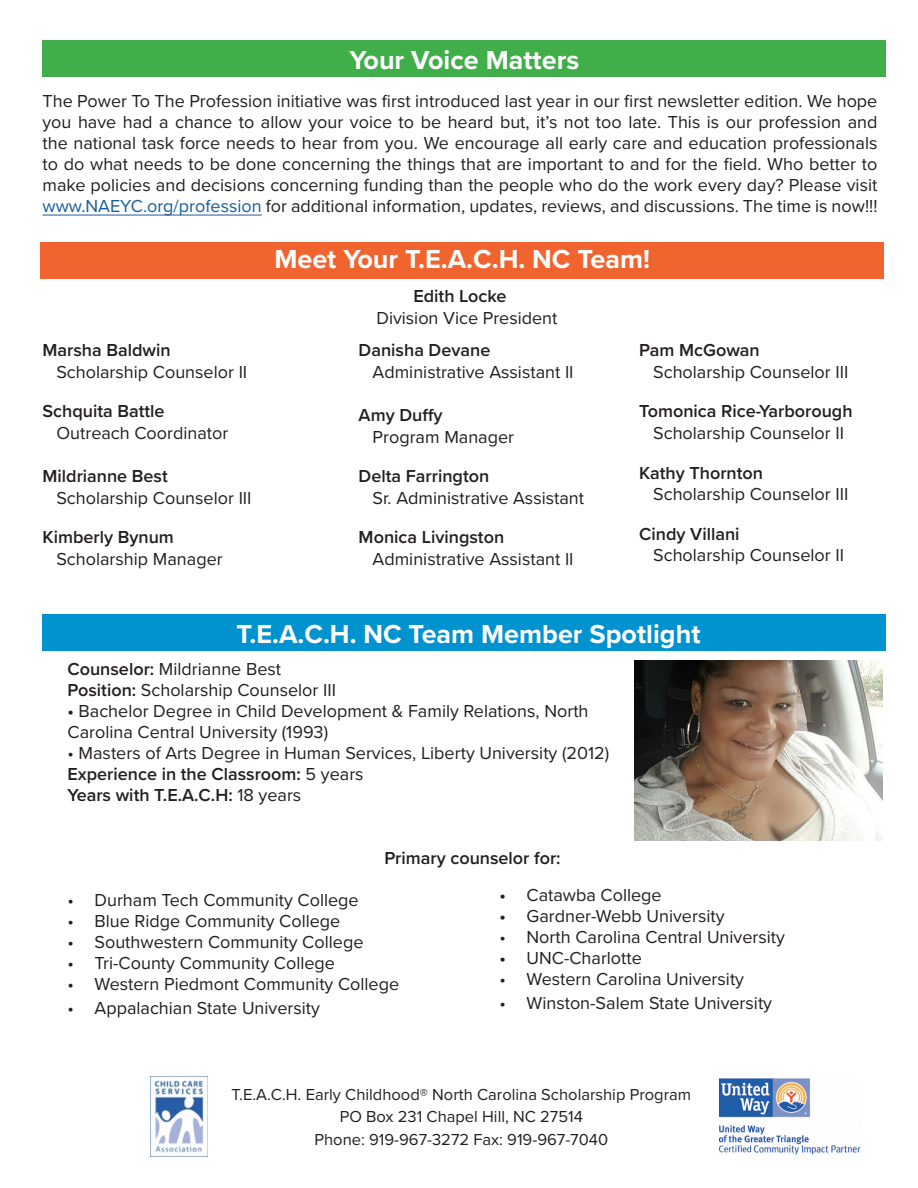
<style>
.page{position:relative;width:918px;height:1188px;background:#fff}
.page>*{position:absolute;margin:0;border:0;box-sizing:border-box;transform-origin:0 0}
.t1{font:700 27px "Proxima Nova";color:#fff}
.t2{font:18px/21px "Proxima Nova";color:#231f20}
.t3{font:600 18px "Proxima Nova";color:#231f20}
.t4{font:16.5px "Proxima Nova";color:#231f20}
.s1{color:#175d9e}
.s2{font-weight:600}
.s3{font-weight:400}
</style>
<div class="page">
<div style="left:40px;top:242px;width:844px;height:37px;background:#f2642f"></div>
<img style="left:151px;top:1076px;width:57px;height:81px">
<img style="left:719px;top:1078px;width:142px;height:77px">
<div style="left:43px;top:614px;width:843px;height:37px;background:#0093d0"></div>
<div style="left:43px;top:40px;width:843px;height:37px;background:#40ae49"></div>
<hr style="left:43px;top:215px;width:219px;height:1px;background:#175d9e">
<img style="left:634px;top:661px;width:249px;height:180px">
<p class="t1" style="left:349px;top:40px;width:231px">Your Voice Matters</p>
<p class="t2" style="left:43px;top:90px;width:836px;text-align:justify">The Power To The Profession initiative was first introduced last year in our first newsletter edition. We hope you have had a chance to allow your voice to be heard but, it’s not too late. This is our profession and the national task force needs to hear from you. We encourage all early care and education professionals to do what needs to be done concerning the things that are important to and for the field. Who better to make policies and decisions concerning funding than the people who do the work every day? Please visit <span class="s1">www.NAEYC.org/profession</span> for additional information, updates, reviews, and discussions. The time is now!!!</p>
<p class="t1" style="left:274px;top:238px;width:377px">Meet Your T.E.A.C.H. NC Team!</p>
<p class="t3" style="left:43px;top:337px;width:130px">Marsha Baldwin</p>
<p class="t2" style="left:56px;top:361px;width:192px">Scholarship Counselor II</p>
<p class="t3" style="left:43px;top:398px;width:124px">Schquita Battle</p>
<p class="t2" style="left:56px;top:422px;width:174px">Outreach Coordinator</p>
<p class="t3" style="left:43px;top:463px;width:127px">Mildrianne Best</p>
<p class="t2" style="left:56px;top:487px;width:197px">Scholarship Counselor III</p>
<p class="t3" style="left:43px;top:524px;width:133px">Kimberly Bynum</p>
<p class="t2" style="left:56px;top:548px;width:168px">Scholarship Manager</p>
<p class="t3" style="left:413px;top:283px;width:95px">Edith Locke</p>
<p class="t2" style="left:376px;top:307px;width:183px">Division Vice President</p>
<p class="t3" style="left:359px;top:337px;width:133px">Danisha Devane</p>
<p class="t2" style="left:373px;top:361px;width:203px">Administrative Assistant II</p>
<p class="t3" style="left:359px;top:402px;width:85px">Amy Duffy</p>
<p class="t2" style="left:373px;top:425px;width:143px">Program Manager</p>
<p class="t3" style="left:359px;top:463px;width:132px">Delta Farrington</p>
<p class="t2" style="left:373px;top:487px;width:213px">Sr. Administrative Assistant</p>
<p class="t3" style="left:359px;top:524px;width:147px">Monica Livingston</p>
<p class="t2" style="left:373px;top:548px;width:203px">Administrative Assistant II</p>
<p class="t3" style="left:639px;top:337px;width:122px">Pam McGowan</p>
<p class="t2" style="left:653px;top:361px;width:197px">Scholarship Counselor III</p>
<p class="t3" style="left:639px;top:398px;width:215px">Tomonica Rice-Yarborough</p>
<p class="t2" style="left:653px;top:422px;width:192px">Scholarship Counselor II</p>
<p class="t3" style="left:639px;top:459px;width:125px">Kathy Thornton</p>
<p class="t2" style="left:653px;top:483px;width:197px">Scholarship Counselor III</p>
<p class="t3" style="left:639px;top:520px;width:102px">Cindy Villani</p>
<p class="t2" style="left:653px;top:544px;width:192px">Scholarship Counselor II</p>
<p class="t1" style="left:236px;top:614px;width:466px">T.E.A.C.H. NC Team Member Spotlight</p>
<p class="t2" style="left:68px;top:658px;width:215px"><span class="s2">Counselor:</span> Mildrianne Best</p>
<p class="t2" style="left:68px;top:679px;width:270px"><span class="s2">Position:</span> Scholarship Counselor III</p>
<p class="t2" style="left:68px;top:700px;width:523px"><span class="s2">•</span> Bachelor Degree in Child Development &amp; Family Relations, North<br>Carolina Central University (1993)</p>
<p class="t2" style="left:68px;top:742px;width:543px">• Masters of Arts Degree in Human Services, Liberty University (2012)</p>
<p class="t3" style="left:68px;top:761px;width:298px">Experience in the Classroom: <span class="s3">5 years</span></p>
<p class="t3" style="left:68px;top:782px;width:235px">Years with T.E.A.C.H: <span class="s3">18 years</span></p>
<p class="t3" style="left:384px;top:845px;width:178px">Primary counselor for:</p>
<p class="t2" style="left:68px;top:889px;width:293px">• Durham Tech Community College</p>
<p class="t2" style="left:68px;top:910px;width:274px">• Blue Ridge Community College</p>
<p class="t2" style="left:68px;top:931px;width:297px">• Southwestern Community College</p>
<p class="t2" style="left:68px;top:952px;width:269px">• Tri-County Community College</p>
<p class="t2" style="left:68px;top:973px;width:333px">• Western Piedmont Community College</p>
<p class="t2" style="left:68px;top:997px;width:254px">• Appalachian State University</p>
<p class="t2" style="left:500px;top:884px;width:164px"><span class="s2">•</span> Catawba College</p>
<p class="t2" style="left:500px;top:905px;width:227px"><span class="s2">•</span> Gardner-Webb University</p>
<p class="t2" style="left:500px;top:926px;width:287px">• North Carolina Central University</p>
<p class="t2" style="left:500px;top:947px;width:144px"><span class="s2">•</span> UNC-Charlotte</p>
<p class="t2" style="left:500px;top:968px;width:246px">• Western Carolina University</p>
<p class="t2" style="left:500px;top:992px;width:274px">• Winston-Salem State University</p>
<p class="t4" style="left:231px;top:1082px;width:461px">T.E.A.C.H. Early Childhood® North Carolina Scholarship Program</p>
<p class="t4" style="left:340px;top:1105px;width:245px">PO Box 231 Chapel Hill, NC 27514</p>
<p class="t4" style="left:314px;top:1127px;width:295px">Phone: 919-967-3272 Fax: 919-967-7040</p>
</div>
